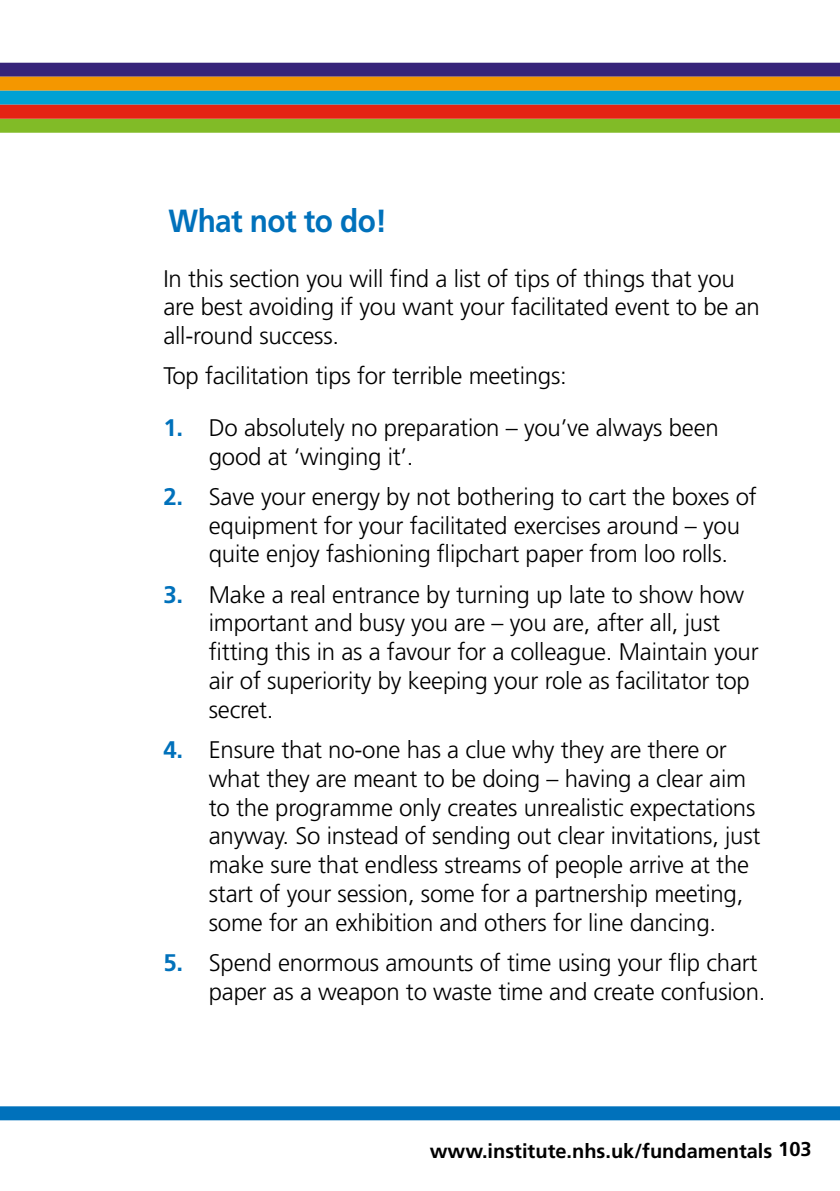
<style>
.page{position:relative;width:840px;height:1191px;background:#fff}
.page>*{position:absolute;margin:0;border:0;box-sizing:border-box;transform-origin:0 0}
.t1{font:700 32px "Frutiger";letter-spacing:-.02em;color:#0071bb;scale:.93 1}
.t2{font:300 24px/28.8px "Frutiger";letter-spacing:-.01em;color:#000}
.t3{font:700 20px "Frutiger";color:#000}
.s1{font-weight:700;color:#0071bb}
</style>
<div class="page">
<div style="left:0;top:1106px;width:839px;height:14px;background:#0071bb"></div>
<div style="left:0;top:63px;width:839px;height:14px;background:#37247a"></div>
<div style="left:0;top:77px;width:839px;height:14px;background:#f49700"></div>
<div style="left:0;top:91px;width:839px;height:14px;background:#00a1d4"></div>
<div style="left:0;top:119px;width:839px;height:14px;background:#81bb27"></div>
<div style="left:0;top:105px;width:839px;height:14px;background:#e42313"></div>
<h1 class="t1" style="left:168px;top:202px;width:236px">What not to do!</h1>
<p class="t2" style="left:163px;top:264px;width:597px">In this section you will find a list of tips of things that you are best avoiding if you want your facilitated event to be an all-round success.</p>
<p class="t2" style="left:163px;top:362px;width:405px">Top facilitation tips for terrible meetings:</p>
<p class="t2" style="left:209px;top:413px;width:511px;text-indent:-45px"><span class="s1">1.</span> Do absolutely no preparation – you’ve always been good at ‘winging it’.</p>
<p class="t2" style="left:209px;top:482px;width:549px;text-indent:-45px"><span class="s1">2.</span> Save your energy by not bothering to cart the boxes of equipment for your facilitated exercises around – you quite enjoy fashioning flipchart paper from loo rolls.</p>
<p class="t2" style="left:209px;top:580px;width:551px;text-indent:-45px"><span class="s1">3.</span> Make a real entrance by turning up late to show how important and busy you are – you are, after all, just fitting this in as a favour for a colleague. Maintain your air of superiority by keeping your role as facilitator top secret.</p>
<p class="t2" style="left:209px;top:735px;width:553px;text-indent:-45px"><span class="s1">4.</span> Ensure that no-one has a clue why they are there or what they are meant to be doing – having a clear aim to the programme only creates unrealistic expectations anyway. So instead of sending out clear invitations, just make sure that endless streams of people arrive at the start of your session, some for a partnership meeting, some for an exhibition and others for line dancing.</p>
<p class="t2" style="left:209px;top:948px;width:558px;text-indent:-45px"><span class="s1">5.</span> Spend enormous amounts of time using your flip chart paper as a weapon to waste time and create confusion.</p>
<p class="t3" style="left:429px;top:1138px;width:383px">www.institute.nhs.uk/fundamentals 103</p>
</div>
